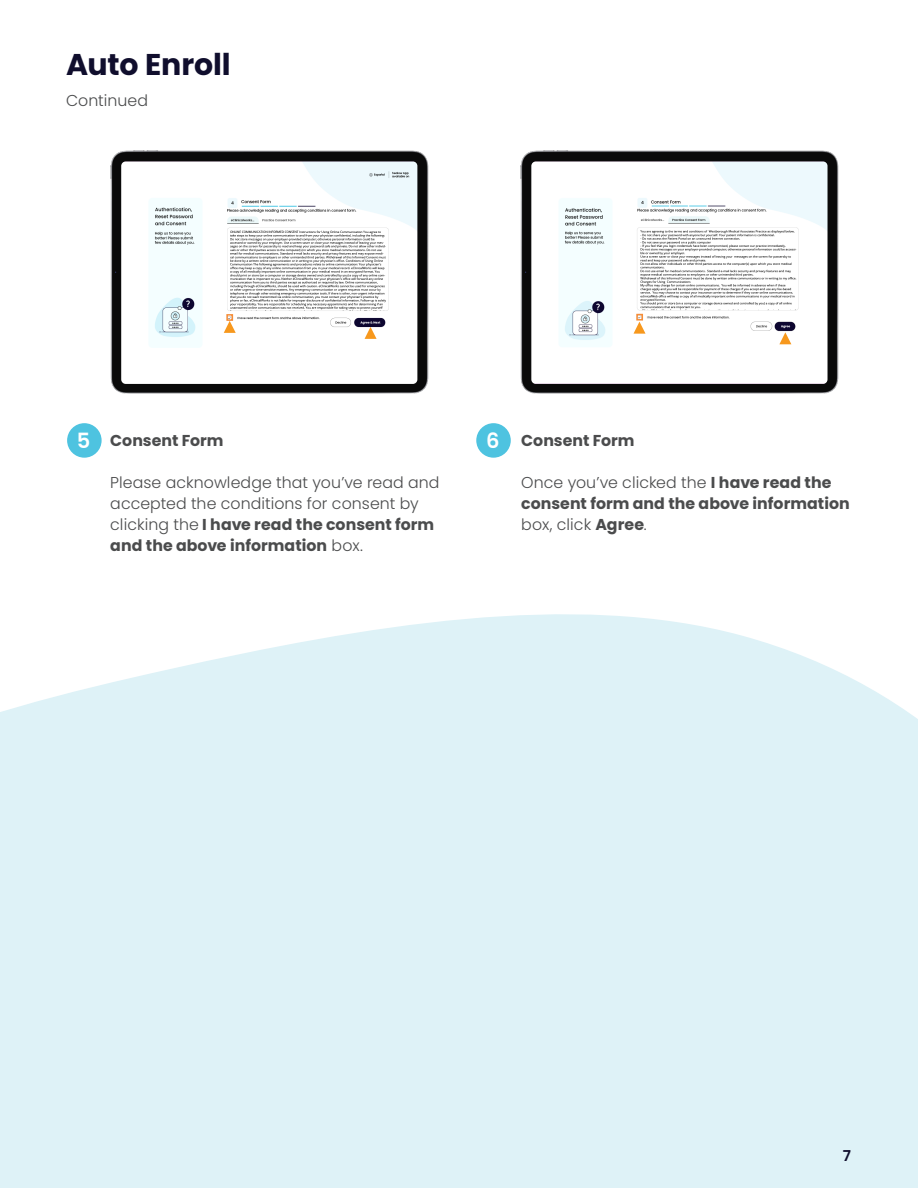
<style>
.page{position:relative;width:918px;height:1188px;background:#fff}
.page>*{position:absolute;margin:0;border:0;box-sizing:border-box;transform-origin:0 0}
.t1{font:700 30px "Poppins";letter-spacing:-.005em;color:#100e2d}
.t2{font:600 21px "Poppins";color:#fff}
.t3{font:300 15.75px/21px "Poppins";letter-spacing:.005em;color:#4b4c4d}
.t4{font:700 15.75px/21px "Poppins";color:#4b4c4d}
.t5{font:600 15px "Poppins";color:#100e2d}
.s1{font-weight:700}
.s2{font-weight:300}
</style>
<div class="page">
<div style="left:0;top:614px;width:918px;height:574px;background:#def2f7"></div>
<div style="left:67px;top:423px;width:35px;height:35px;background:#4ec3e0;border-radius:50%"></div>
<div style="left:476px;top:423px;width:35px;height:35px;background:#4ec3e0;border-radius:50%"></div>
<img style="left:110px;top:150px;width:319px;height:244px">
<img style="left:121px;top:161px;width:296px;height:223px">
<svg style="left:224px;top:321px;width:12px;height:12px"></svg>
<svg style="left:365px;top:327px;width:12px;height:12px"></svg>
<img style="left:520px;top:150px;width:319px;height:244px">
<img style="left:531px;top:161px;width:297px;height:223px">
<svg style="left:634px;top:322px;width:12px;height:12px"></svg>
<svg style="left:779px;top:332px;width:12px;height:12px"></svg>
<div style="left:636px;top:314px;width:7px;height:7px;border:2px solid #f68d38"></div>
<div style="left:226px;top:314px;width:7px;height:7px;border:2px solid #f68d38"></div>
<h1 class="t1" style="left:66px;top:47px;width:166px">Auto Enroll</h1>
<p class="t3" style="left:66px;top:91px;width:84px">Continued</p>
<h2 class="t2" style="left:77px;top:429px;width:15px">5</h2>
<h2 class="t2" style="left:486px;top:429px;width:15px">6</h2>
<p class="t4" style="left:110px;top:431px;width:115px">Consent Form</p>
<p class="t3" style="left:110px;top:473px;width:331px">Please acknowledge that you’ve read and accepted the conditions for consent by clicking the <span class="s1">I have read the consent form and the above information</span> box.</p>
<p class="t4" style="left:521px;top:431px;width:115px">Consent Form</p>
<p class="t4" style="left:521px;top:473px;width:330px"><span class="s2">Once you’ve clicked the</span> I have read the consent form and the above information <span class="s2">box, click</span> Agree<span class="s2">.</span></p>
<p class="t5" style="left:843px;top:1147px;width:10px">7</p>
</div>
